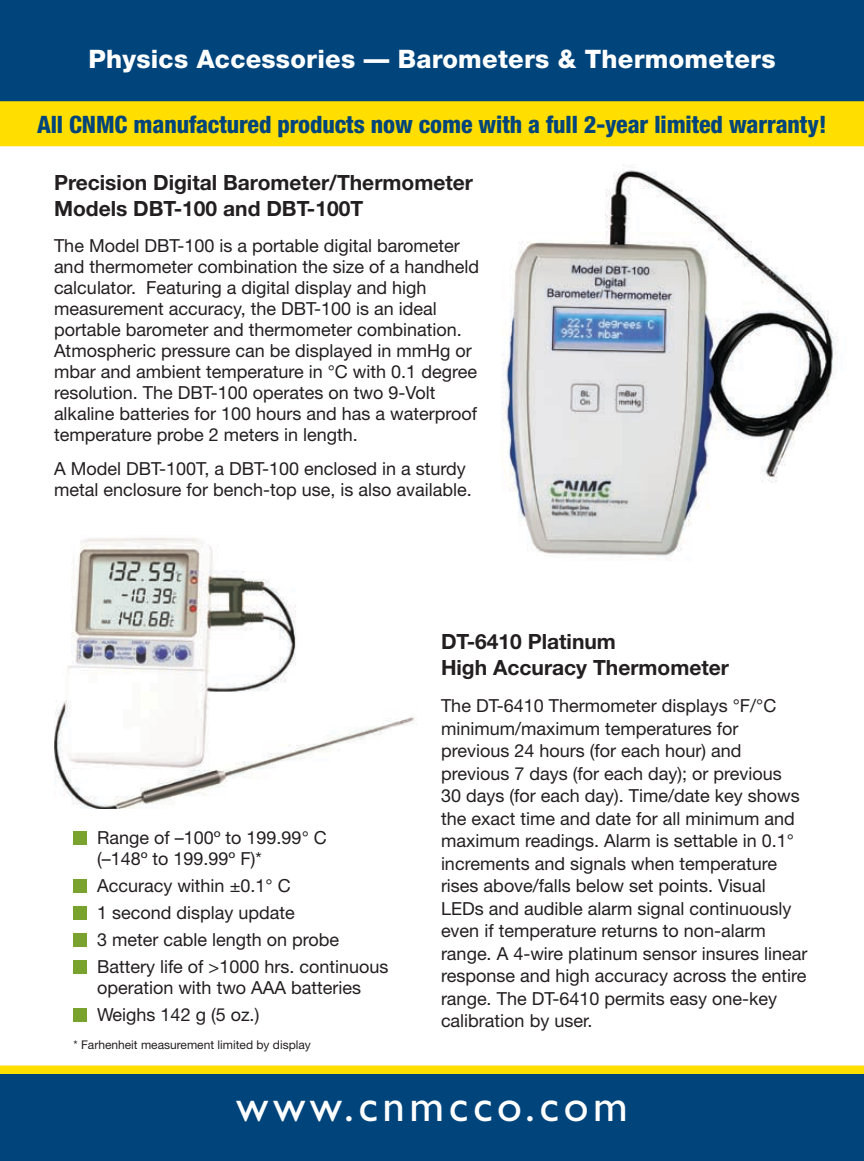
<style>
.page{position:relative;width:864px;height:1161px;background:#fff}
.page>*{position:absolute;margin:0;border:0;box-sizing:border-box;transform-origin:0 0}
.t1{font:45px "Gill Sans";letter-spacing:.1em;color:#fff}
.t2{font:800 25.5px "Helvetica Neue";letter-spacing:.01em;color:#fff}
.t3{font:800 condensed 24px "Helvetica Neue";letter-spacing:-.005em;color:#00447c}
.t4{font:700 21px/25.2px "Helvetica Neue";color:#231f20}
.t5{font:18px/22.5px "Helvetica Neue";color:#231f20}
.t6{font:12px "Helvetica Neue";color:#231f20}
</style>
<div class="page">
<img style="left:501px;top:164px;width:337px;height:397px">
<img style="left:54px;top:538px;width:363px;height:270px">
<div style="left:0;top:0;width:864px;height:103px;background:#00447c"></div>
<div style="left:0;top:1066px;width:864px;height:8px;background:#ffde00"></div>
<div style="left:0;top:1074px;width:864px;height:87px;background:#00447c"></div>
<div style="left:0;top:101px;width:864px;height:45px;background:#ffde00"></div>
<div style="left:74px;top:831px;width:13px;height:13px;background:#79a22e"></div>
<div style="left:74px;top:879px;width:13px;height:13px;background:#79a22e"></div>
<div style="left:74px;top:906px;width:13px;height:13px;background:#79a22e"></div>
<div style="left:74px;top:933px;width:13px;height:13px;background:#79a22e"></div>
<div style="left:74px;top:960px;width:13px;height:13px;background:#79a22e"></div>
<div style="left:74px;top:1008px;width:13px;height:13px;background:#79a22e"></div>
<h2 class="t2" style="left:88px;top:44px;width:689px">Physics Accessories — Barometers &amp; Thermometers</h2>
<h3 class="t3" style="left:37px;top:110px;width:791px">All CNMC manufactured products now come with a full 2-year limited warranty!</h3>
<p class="t4" style="left:54px;top:170px;width:421px">Precision Digital Barometer/Thermometer<br>Models DBT-100 and DBT-100T</p>
<p class="t5" style="left:54px;top:234px;width:427px;line-height:21px">The Model DBT-100 is a portable digital barometer and thermometer combination the size of a handheld calculator. Featuring a digital display and high measurement accuracy, the DBT-100 is an ideal portable barometer and thermometer combination.<br>Atmospheric pressure can be displayed in mmHg or mbar and ambient temperature in °C with 0.1 degree resolution. The DBT-100 operates on two 9-Volt alkaline batteries for 100 hours and has a waterproof temperature probe 2 meters in length.</p>
<p class="t5" style="left:54px;top:458px;width:419px;line-height:21px">A Model DBT-100T, a DBT-100 enclosed in a sturdy metal enclosure for bench-top use, is also available.</p>
<p class="t5" style="left:97px;top:827px;width:231px;line-height:21px">Range of –100º to 199.99° C (–148º to 199.99º F)*</p>
<p class="t5" style="left:97px;top:872px;width:293px;line-height:27px">Accuracy within ±0.1° C<br>1 second display update<br>3 meter cable length on probe<br>Battery life of &gt;1000 hrs. continuous</p>
<p class="t5" style="left:97px;top:974px;width:266px;line-height:27px">operation with two AAA batteries<br>Weighs 142 g (5 oz.)</p>
<p class="t6" style="left:74px;top:1038px;width:239px">* Farhenheit measurement limited by display</p>
<p class="t4" style="left:441px;top:629px;width:290px">DT-6410 Platinum<br>High Accuracy Thermometer</p>
<p class="t5" style="left:441px;top:694px;width:368px">The DT-6410 Thermometer displays °F/°C minimum/maximum temperatures for previous 24 hours (for each hour) and previous 7 days (for each day); or previous<br>30 days (for each day). Time/date key shows the exact time and date for all minimum and maximum readings. Alarm is settable in 0.1° increments and signals when temperature rises above/falls below set points. Visual LEDs and audible alarm signal continuously even if temperature returns to non-alarm range. A 4-wire platinum sensor insures linear response and high accuracy across the entire range. The DT-6410 permits easy one-key calibration by user.</p>
<h1 class="t1" style="left:236px;top:1080px;width:393px">www.cnmcco.com</h1>
</div>
